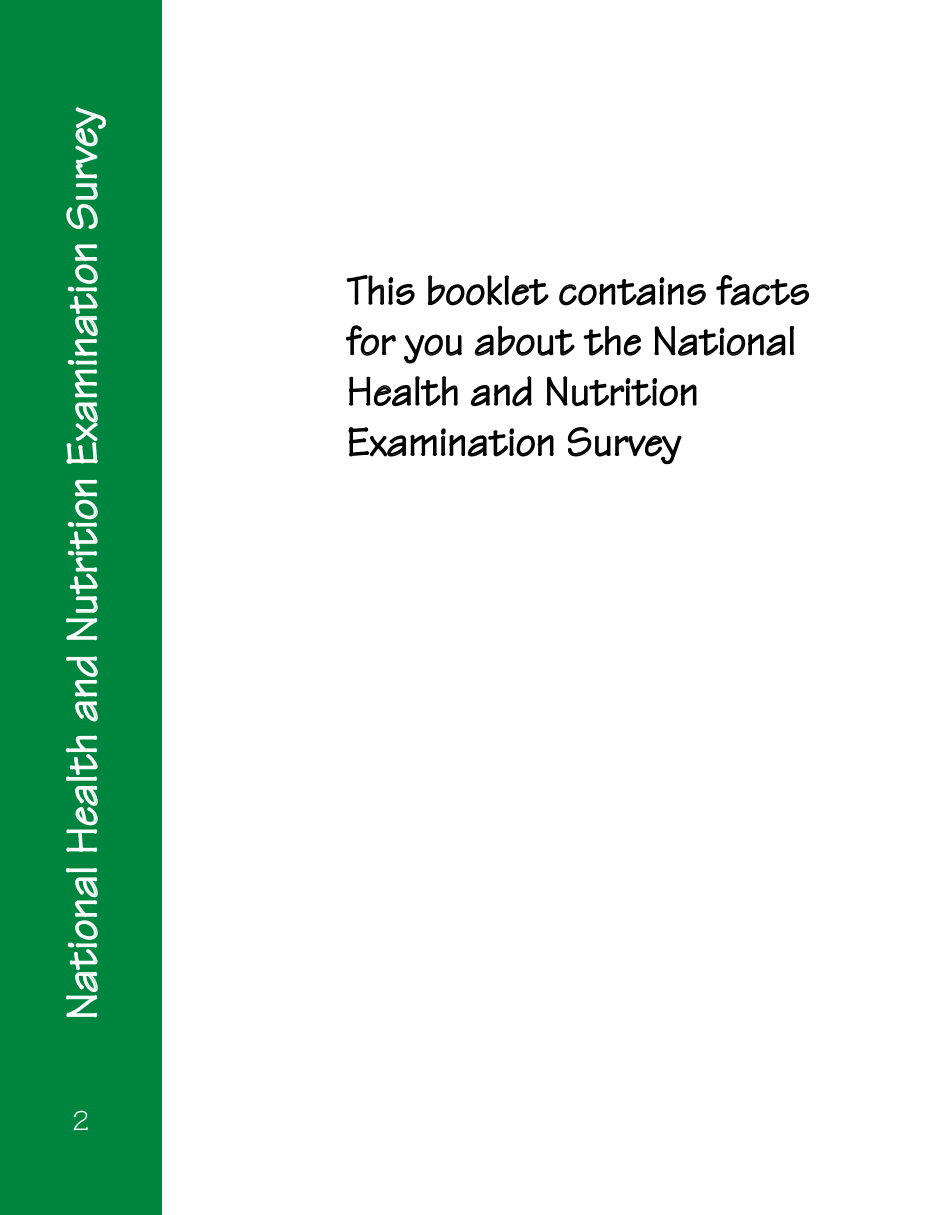
<style>
.page{position:relative;width:945px;height:1215px;background:#fff}
.page>*{position:absolute;margin:0;border:0;box-sizing:border-box;transform-origin:0 0}
.Bar_text{font:45px "Technical Plain";color:#fff}
.t1{font:42px/50.4px "Technical Plain";color:#000}
.page_number{font:30px "Technical Plain";color:#fff}
</style>
<div class="page">
<div style="left:0;top:0;width:162px;height:1215px;background:#00853f"></div>
<svg style="left:65px;top:868px;width:33px;height:150px"></svg>
<svg style="left:65px;top:735px;width:33px;height:117px"></svg>
<svg style="left:66px;top:656px;width:32px;height:66px"></svg>
<svg style="left:65px;top:479px;width:33px;height:162px"></svg>
<svg style="left:66px;top:244px;width:32px;height:220px"></svg>
<svg style="left:66px;top:107px;width:40px;height:122px"></svg>
<svg style="left:346px;top:275px;width:69px;height:30px"></svg>
<svg style="left:427px;top:275px;width:122px;height:31px"></svg>
<svg style="left:559px;top:277px;width:147px;height:29px"></svg>
<svg style="left:716px;top:275px;width:93px;height:31px"></svg>
<svg style="left:346px;top:325px;width:50px;height:31px"></svg>
<svg style="left:404px;top:334px;width:58px;height:30px"></svg>
<svg style="left:474px;top:325px;width:101px;height:31px"></svg>
<svg style="left:583px;top:325px;width:58px;height:31px"></svg>
<svg style="left:654px;top:325px;width:140px;height:31px"></svg>
<svg style="left:349px;top:376px;width:109px;height:31px"></svg>
<svg style="left:470px;top:376px;width:62px;height:31px"></svg>
<svg style="left:546px;top:376px;width:151px;height:31px"></svg>
<svg style="left:348px;top:427px;width:206px;height:30px"></svg>
<svg style="left:567px;top:427px;width:115px;height:38px"></svg>
<p class="Bar_text" style="left:54px;top:1020px;width:914px;rotate:-90deg">National Health and Nutrition Examination Survey</p>
<p class="page_number" style="left:73px;top:1102px;width:18px">2</p>
<p class="t1" style="left:347px;top:265px;width:465px">This booklet contains facts for you about the National<br>Health and Nutrition<br>Examination Survey</p>
</div>
